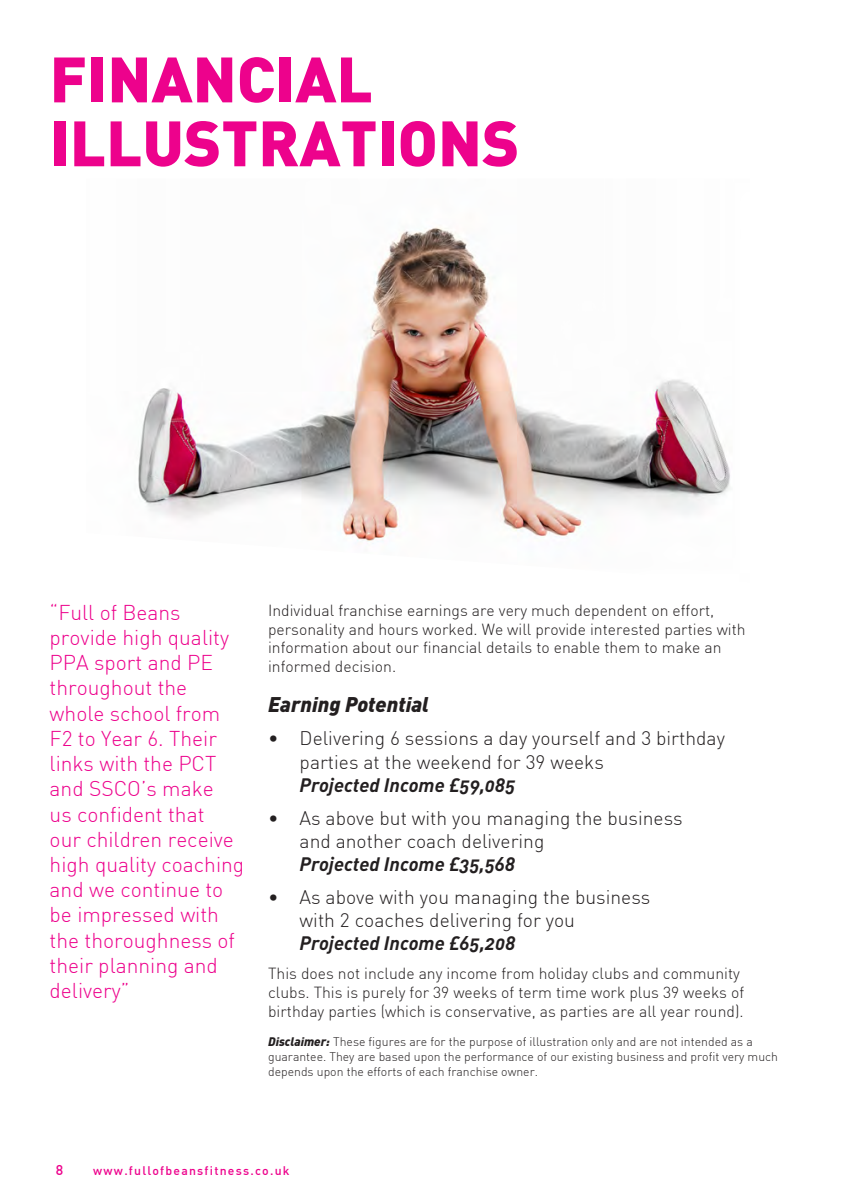
<style>
.page{position:relative;width:844px;height:1191px;background:#fff}
.page>*{position:absolute;margin:0;border:0;box-sizing:border-box;transform-origin:0 0}
.t1{font:900 63px "DIN";color:#ed028c}
.t2{font:300 21px/25.2px "DIN";color:#ed028c}
.t3{font:italic 900 21px "DIN";color:#231f20}
.t4{font:300 19.25px/23.1px "DIN";color:#231f20}
.t5{font:300 15.75px/18.9px "DIN";color:#231f20}
.t6{font:500 14px "DIN";color:#ed028c}
.t7{font:300 12.25px/14.7px "DIN";color:#231f20}
.t8{font:500 12.25px "DIN";letter-spacing:.1em;color:#ed028c}
.s1{font-family:"DIN Bold Italic Alt";font-weight:400}
.s2{font-weight:900;font-style:italic}
</style>
<div class="page">
<img style="left:138px;top:227px;width:592px;height:317px">
<p class="t1" style="left:50px;top:37px;width:324px">FINANCIAL</p>
<p class="t1" style="left:50px;top:101px;width:471px">ILLUSTRATIONS</p>
<p class="t2" style="left:50px;top:599px;width:196px">“Full of Beans provide high quality<br>PPA sport and PE throughout the whole school from<br>F2 to Year 6. Their links with the PCT and SSCO’s make<br>us confident that<br>our children receive high quality coaching and we continue to be impressed with the thoroughness of their planning and delivery”</p>
<p class="t5" style="left:268px;top:600px;width:479px">Individual franchise earnings are very much dependent on effort, personality and hours worked. We will provide interested parties with information about our financial details to enable them to make an informed decision.</p>
<p class="t3" style="left:268px;top:691px;width:162px">Earning Potential</p>
<p class="t4" style="left:299px;top:727px;width:427px;text-indent:-31px">• Delivering 6 sessions a day yourself and 3 birthday parties at the weekend for 39 weeks<br><span class="s1">Projected Income £59,085</span></p>
<p class="t4" style="left:299px;top:806px;width:384px;text-indent:-31px">• As above but with you managing the business and another coach delivering<br><span class="s1">Projected Income £35,568</span></p>
<p class="t4" style="left:299px;top:885px;width:352px;text-indent:-31px">• As above with you managing the business with 2 coaches delivering for you<br><span class="s1">Projected Income £65,208</span></p>
<p class="t5" style="left:268px;top:963px;width:477px">This does not include any income from holiday clubs and community clubs. This is purely for 39 weeks of term time work plus 39 weeks of birthday parties (which is conservative, as parties are all year round).</p>
<p class="t7" style="left:268px;top:1034px;width:511px"><span class="s2">Disclaimer:</span> These figures are for the purpose of illustration only and are not intended as a guarantee. They are based upon the performance of our existing business and profit very much depends upon the efforts of each franchise owner.</p>
<p class="t6" style="left:56px;top:1161px;width:9px">8</p>
<p class="t8" style="left:93px;top:1163px;width:198px">www.fullofbeansfitness.co.uk</p>
</div>
